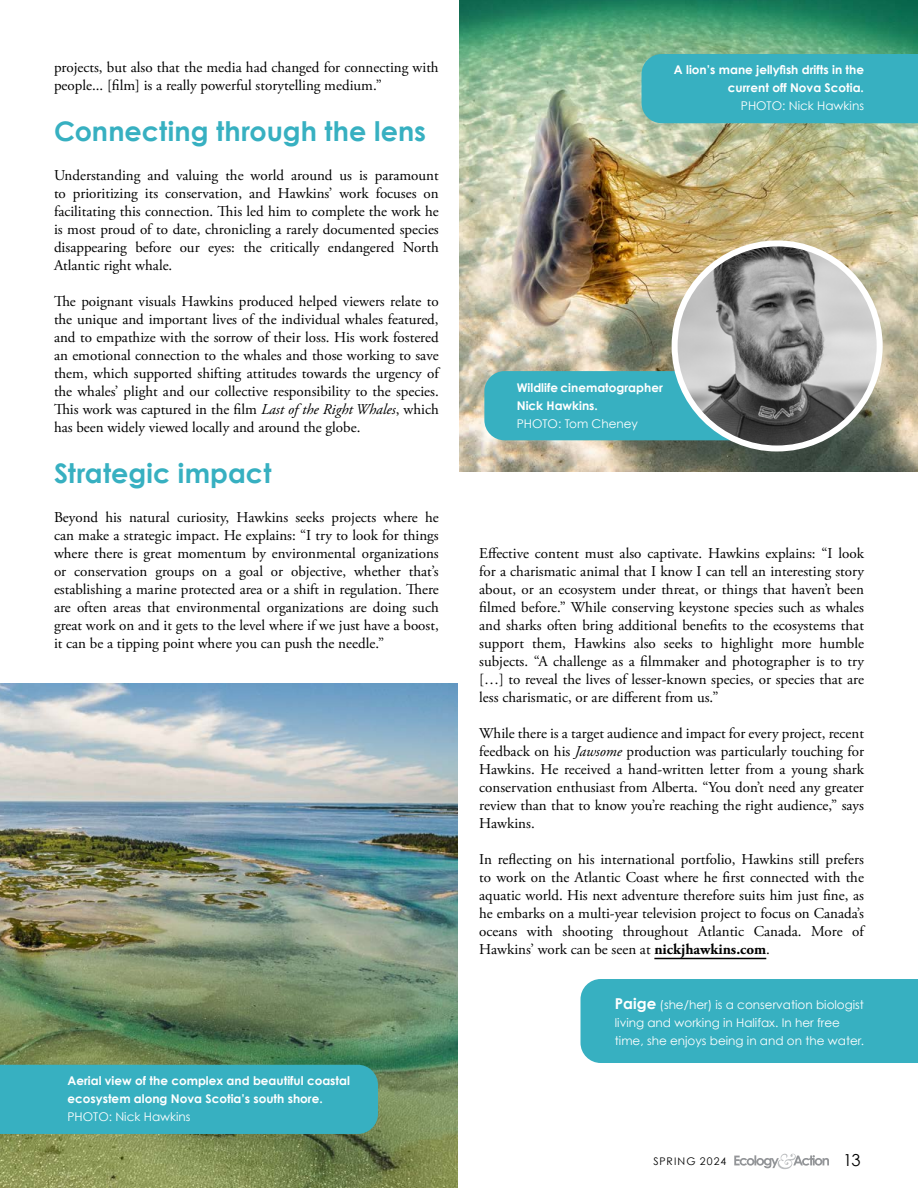
<style>
.page{position:relative;width:918px;height:1188px;background:#fff}
.page>*{position:absolute;margin:0;border:0;box-sizing:border-box;transform-origin:0 0}
.t1{font:700 27px "Century Gothic";letter-spacing:.005em;color:#37b0c1}
.t2{font:16.5px "Century Gothic";color:#000}
.t3{font:15px/18px "Adobe Garamond Pro";color:#000;text-align:justify}
.t4{font:700 12px/18px "Century Gothic";color:#fff}
.t5{font:12px/18px "Century Gothic";color:#fff}
.t6{font:10.5px "Century Gothic";letter-spacing:.095em;color:#000}
.s1{font-style:italic}
.s2{font-weight:700}
.s3{font-weight:700;font-size:15px}
</style>
<div class="page">
<img style="left:0;top:684px;width:457px;height:504px">
<img style="left:459px;top:0;width:459px;height:472px">
<div style="left:484px;top:371px;width:336px;height:69px;background:#37b0c1"></div>
<img style="left:675px;top:243px;width:205px;height:205px;border-radius:103px">
<div style="left:672px;top:240px;width:211px;height:212px;border:6px solid #fff;border-radius:50%"></div>
<svg style="left:734px;top:1154px;width:95px;height:15px"></svg>
<div style="left:580px;top:979px;width:338px;height:84px;background:#37b0c1"></div>
<div style="left:0;top:1065px;width:378px;height:69px;background:#37b0c1"></div>
<div style="left:642px;top:54px;width:276px;height:69px;background:#37b0c1"></div>
<hr style="left:654px;top:958px;width:112px;height:1px;background:#000">
<p class="t3" style="left:54px;top:59px;width:386px">projects, but also that the media had changed for connecting with people... [film] is a really powerful storytelling medium.”</p>
<h1 class="t1" style="left:54px;top:114px;width:374px">Connecting through the lens</h1>
<p class="t3" style="left:54px;top:167px;width:386px">Understanding and valuing the world around us is paramount to prioritizing its conservation, and Hawkins’ work focuses on facilitating this connection. This led him to complete the work he is most proud of to date, chronicling a rarely documented species disappearing before our eyes: the critically endangered North Atlantic right whale.</p>
<p class="t3" style="left:54px;top:293px;width:386px">The poignant visuals Hawkins produced helped viewers relate to the unique and important lives of the individual whales featured, and to empathize with the sorrow of their loss. His work fostered an emotional connection to the whales and those working to save them, which supported shifting attitudes towards the urgency of the whales’ plight and our collective responsibility to the species.<br>This work was captured in the film <span class="s1">Last of the Right Whales</span>, which has been widely viewed locally and around the globe.</p>
<h1 class="t1" style="left:54px;top:456px;width:219px">Strategic impact</h1>
<p class="t3" style="left:54px;top:509px;width:386px">Beyond his natural curiosity, Hawkins seeks projects where he can make a strategic impact. He explains: “I try to look for things where there is great momentum by environmental organizations or conservation groups on a goal or objective, whether that’s establishing a marine protected area or a shift in regulation. There are often areas that environmental organizations are doing such great work on and it gets to the level where if we just have a boost, it can be a tipping point where you can push the needle.”</p>
<p class="t4" style="left:68px;top:1071px;width:284px">Aerial view of the complex and beautiful coastal ecosystem along Nova Scotia’s south shore.</p>
<p class="t5" style="left:68px;top:1108px;width:125px">PHOTO: Nick Hawkins</p>
<p class="t4" style="left:674px;top:60px;width:192px;text-align:right">A lion’s mane jellyfish drifts in the current off Nova Scotia.</p>
<p class="t5" style="left:741px;top:96px;width:125px">PHOTO: Nick Hawkins</p>
<p class="t4" style="left:517px;top:379px;width:148px">Wildlife cinematographer<br>Nick Hawkins.</p>
<p class="t5" style="left:517px;top:415px;width:123px">PHOTO: Tom Cheney</p>
<p class="t3" style="left:479px;top:545px;width:386px">Effective content must also captivate. Hawkins explains: “I look for a charismatic animal that I know I can tell an interesting story about, or an ecosystem under threat, or things that haven’t been filmed before.” While conserving keystone species such as whales and sharks often bring additional benefits to the ecosystems that support them, Hawkins also seeks to highlight more humble subjects. “A challenge as a filmmaker and photographer is to try […] to reveal the lives of lesser-known species, or species that are less charismatic, or are different from us.”</p>
<p class="t3" style="left:479px;top:725px;width:386px">While there is a target audience and impact for every project, recent feedback on his <span class="s1">Jawsome</span> production was particularly touching for Hawkins. He received a hand-written letter from a young shark conservation enthusiast from Alberta. “You don’t need any greater review than that to know you’re reaching the right audience,” says Hawkins.</p>
<p class="t3" style="left:479px;top:851px;width:386px">In reflecting on his international portfolio, Hawkins still prefers to work on the Atlantic Coast where he first connected with the aquatic world. His next adventure therefore suits him just fine, as he embarks on a multi-year television project to focus on Canada’s oceans with shooting throughout Atlantic Canada. More of Hawkins’ work can be seen at <span class="s2">nickjhawkins.com</span>.</p>
<p class="t5" style="left:615px;top:996px;width:251px"><span class="s3">Paige</span> (she/her) is a conservation biologist living and working in Halifax. In her free time, she enjoys being in and on the water.</p>
<p class="t6" style="left:653px;top:1155px;width:74px">SPRING 2024</p>
<p class="t2" style="left:843px;top:1150px;width:19px">13</p>
</div>
